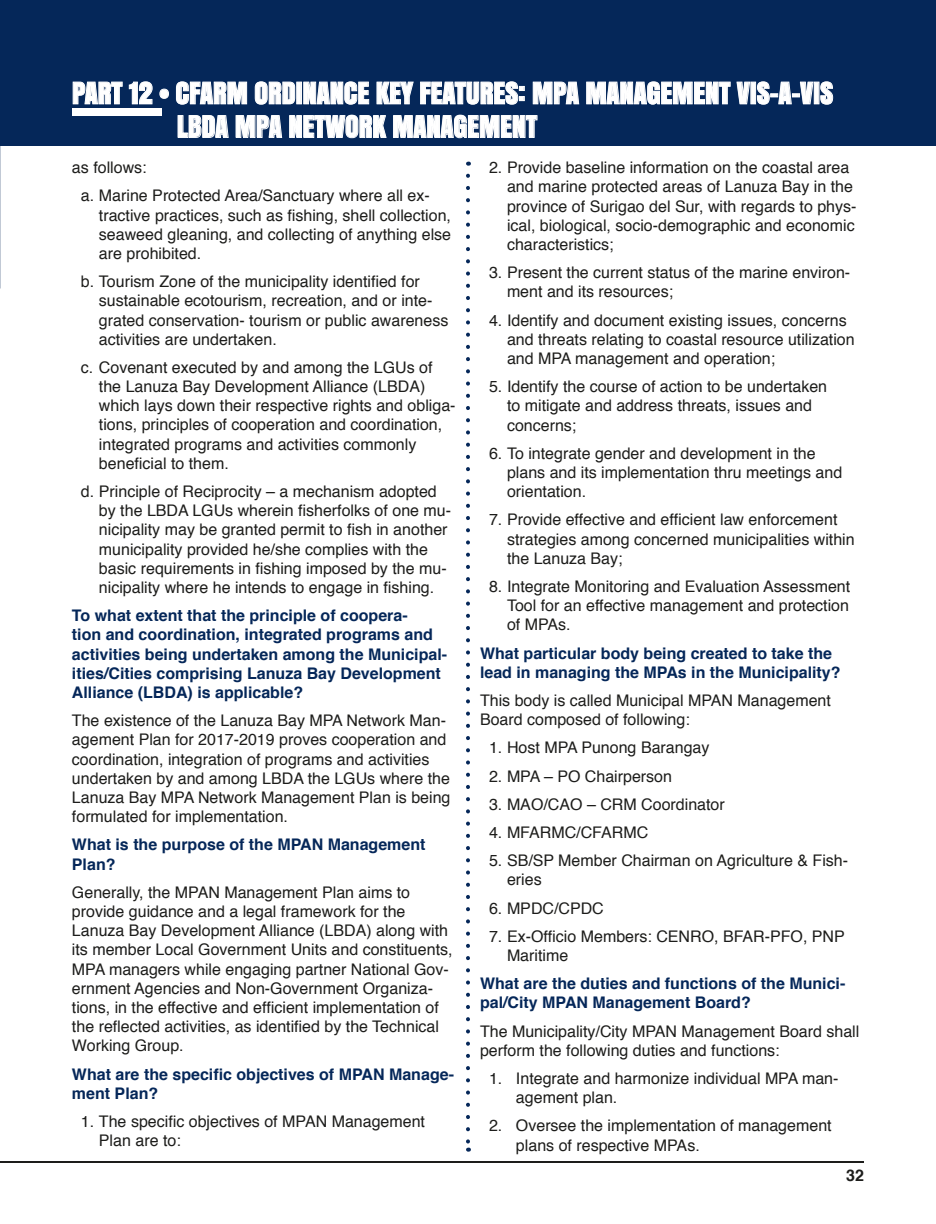
<style>
.page{position:relative;width:936px;height:1224px;background:#fff}
.page>*{position:absolute;margin:0;border:0;box-sizing:border-box;transform-origin:0 0}
.t1{font:28px/33.6px "Anton";color:#fff}
.t2{font:16px/19.2px "Helvetica";color:#1d1d1b}
.t3{font:700 16px/19.2px "Helvetica";color:#052759}
.t4{font:700 16px "Helvetica";color:#1d1d1b}
</style>
<div class="page">
<hr style="left:0;top:1161px;width:864px;height:2px;background:#1d1d1b">
<div style="left:0;top:0;width:936px;height:145px;background:#052759"></div>
<div style="left:72px;top:108px;width:89px;height:7px;background:#fff"></div>
<svg style="left:72px;top:81px;width:81px;height:24px"></svg>
<svg style="left:159px;top:88px;width:10px;height:11px"></svg>
<svg style="left:176px;top:81px;width:72px;height:24px"></svg>
<svg style="left:254px;top:81px;width:42px;height:24px"></svg>
<svg style="left:303px;top:81px;width:67px;height:24px"></svg>
<svg style="left:376px;top:81px;width:38px;height:24px"></svg>
<svg style="left:420px;top:81px;width:104px;height:24px"></svg>
<svg style="left:532px;top:81px;width:48px;height:24px"></svg>
<svg style="left:586px;top:81px;width:228px;height:24px"></svg>
<div style="left:814px;top:82px;width:5px;height:22px;border:1px solid #fff"></div>
<svg style="left:820px;top:81px;width:14px;height:24px"></svg>
<svg style="left:177px;top:115px;width:52px;height:23px"></svg>
<svg style="left:235px;top:115px;width:48px;height:23px"></svg>
<svg style="left:289px;top:115px;width:98px;height:24px"></svg>
<svg style="left:393px;top:115px;width:145px;height:24px"></svg>
<svg style="left:466px;top:176px;width:4px;height:976px"></svg>
<h1 class="t1" style="left:177px;top:75px;width:658px;text-indent:-105px">PART 12 • CFARM ORDINANCE KEY FEATURES: MPA MANAGEMENT VIS-A-VIS<br>LBDA MPA NETWORK MANAGEMENT</h1>
<p class="t2" style="left:507px;top:159px;width:351px;text-indent:-18px">2. Provide baseline information on the coastal area and marine protected areas of Lanuza Bay in the province of Surigao del Sur, with regards to phys&shy;ical, biological, socio-demographic and economic characteristics;</p>
<p class="t2" style="left:507px;top:264px;width:345px;text-indent:-18px">3. Present the current status of the marine environ&shy;ment and its resources;</p>
<p class="t2" style="left:507px;top:311px;width:349px;text-indent:-18px">4. Identify and document existing issues, concerns and threats relating to coastal resource utilization and MPA management and operation;</p>
<p class="t2" style="left:507px;top:378px;width:322px;text-indent:-18px">5. Identify the course of action to be undertaken to mitigate and address threats, issues and concerns;</p>
<p class="t2" style="left:507px;top:444px;width:337px;text-indent:-18px">6. To integrate gender and development in the plans and its implementation thru meetings and orientation.</p>
<p class="t2" style="left:507px;top:511px;width:349px;text-indent:-18px">7. Provide effective and efficient law enforcement strategies among concerned municipalities within the Lanuza Bay;</p>
<p class="t2" style="left:507px;top:577px;width:345px;text-align:justify;text-indent:-18px">8. Integrate Monitoring and Evaluation Assessment Tool for an effective management and protection of MPAs.</p>
<p class="t3" style="left:480px;top:644px;width:362px">What particular body being created to take the lead in managing the MPAs in the Municipality?</p>
<p class="t2" style="left:480px;top:691px;width:352px">This body is called Municipal MPAN Management<br>Board composed of following:</p>
<p class="t2" style="left:489px;top:739px;width:222px">1. Host MPA Punong Barangay</p>
<p class="t2" style="left:489px;top:767px;width:185px">2. MPA – PO Chairperson</p>
<p class="t2" style="left:489px;top:795px;width:237px">3. MAO/CAO – CRM Coordinator</p>
<p class="t2" style="left:489px;top:823px;width:161px">4. MFARMC/CFARMC</p>
<p class="t2" style="left:507px;top:851px;width:343px;text-indent:-18px">5. SB/SP Member Chairman on Agriculture &amp; Fish&shy;eries</p>
<p class="t2" style="left:489px;top:899px;width:116px">6. MPDC/CPDC</p>
<p class="t2" style="left:507px;top:927px;width:339px;text-indent:-18px">7. Ex-Officio Members: CENRO, BFAR-PFO, PNP<br>Maritime</p>
<p class="t3" style="left:480px;top:974px;width:367px">What are the duties and functions of the Munici&shy;pal/City MPAN Management Board?</p>
<p class="t2" style="left:480px;top:1022px;width:381px">The Municipality/City MPAN Management Board shall perform the following duties and functions:</p>
<p class="t2" style="left:516px;top:1069px;width:324px;text-indent:-27px">1. Integrate and harmonize individual MPA man&shy;agement plan.</p>
<p class="t2" style="left:516px;top:1117px;width:317px;text-indent:-27px">2. Oversee the implementation of management plans of respective MPAs.</p>
<p class="t2" style="left:81px;top:154px;width:350px;line-height:28.2px;text-indent:-9px">as follows:<br>a. Marine Protected Area/Sanctuary where all ex-</p>
<p class="t2" style="left:99px;top:206px;width:354px;text-align:justify">tractive practices, such as fishing, shell collection, seaweed gleaning, and collecting of anything else are prohibited.</p>
<p class="t2" style="left:99px;top:272px;width:351px;text-indent:-18px">b. Tourism Zone of the municipality identified for sustainable ecotourism, recreation, and or inte&shy;grated conservation- tourism or public awareness activities are undertaken.</p>
<p class="t2" style="left:99px;top:358px;width:358px;text-indent:-18px">c. Covenant executed by and among the LGUs of the Lanuza Bay Development Alliance (LBDA) which lays down their respective rights and obliga&shy;tions, principles of cooperation and coordination, integrated programs and activities commonly beneficial to them.</p>
<p class="t2" style="left:99px;top:482px;width:354px;text-indent:-18px">d. Principle of Reciprocity – a mechanism adopted by the LBDA LGUs wherein fisherfolks of one mu&shy;nicipality may be granted permit to fish in another municipality provided he/she complies with the basic requirements in fishing imposed by the mu&shy;nicipality where he intends to engage in fishing.</p>
<p class="t3" style="left:72px;top:606px;width:377px">To what extent that the principle of coopera-<br>tion and coordination, integrated programs and activities being undertaken among the Municipal&shy;ities/Cities comprising Lanuza Bay Development Alliance (LBDA) is applicable?</p>
<p class="t2" style="left:72px;top:712px;width:380px">The existence of the Lanuza Bay MPA Network Man&shy;agement Plan for 2017-2019 proves cooperation and coordination, integration of programs and activities undertaken by and among LBDA the LGUs where the Lanuza Bay MPA Network Management Plan is being formulated for implementation.</p>
<p class="t3" style="left:72px;top:835px;width:355px">What is the purpose of the MPAN Management<br>Plan?</p>
<p class="t2" style="left:72px;top:883px;width:382px">Generally, the MPAN Management Plan aims to provide guidance and a legal framework for the Lanuza Bay Development Alliance (LBDA) along with its member Local Government Units and constituents, MPA managers while engaging partner National Gov&shy;ernment Agencies and Non-Government Organiza&shy;tions, in the effective and efficient implementation of the reflected activities, as identified by the Technical Working Group.</p>
<p class="t3" style="left:72px;top:1065px;width:384px">What are the specific objectives of MPAN Manage&shy;ment Plan?</p>
<p class="t2" style="left:99px;top:1112px;width:328px;text-indent:-18px">1. The specific objectives of MPAN Management<br>Plan are to:</p>
<p class="t4" style="left:846px;top:1162px;width:19px">32</p>
</div>
